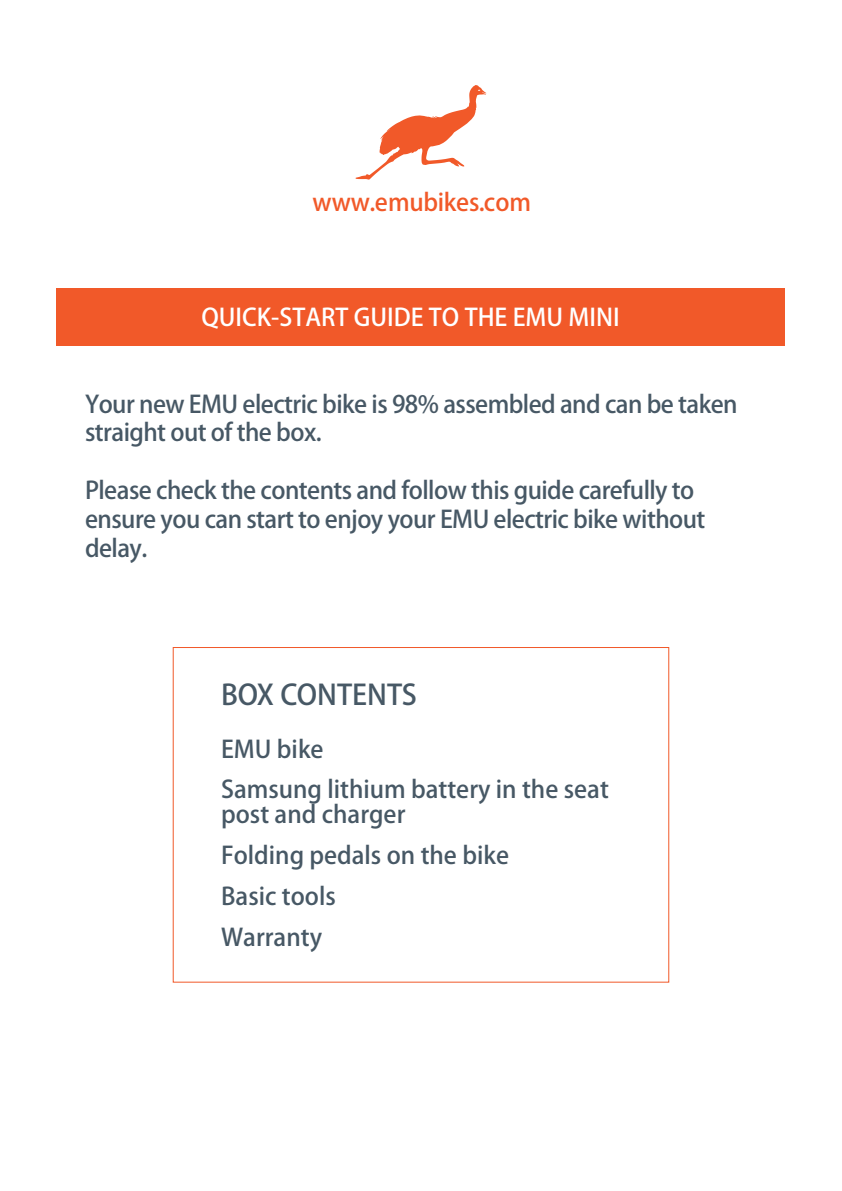
<style>
.page{position:relative;width:842px;height:1191px;background:#fff}
.page>*{position:absolute;margin:0;border:0;box-sizing:border-box;transform-origin:0 0}
.t1{font:28px "Gotham Bold G Bpc EUC H";color:#475865}
.t2{font:24px/28.8px "Apercu G Bpc EUC H";letter-spacing:-.025em;color:#475865}
.t3{font:24px/40.8px "Apercu G Bpc EUC H";color:#475865}
.t4{font:24px "Gotham Bold G Bpc EUC H";color:#fff}
.t5{font:24px "Apercu G Bpc EUC H";letter-spacing:-.005em;color:#f15929}
</style>
<div class="page">
<div style="left:57px;top:288px;width:728px;height:57px;background:#f15929"></div>
<svg style="left:355px;top:85px;width:131px;height:95px"></svg>
<p class="t5" style="left:312px;top:188px;width:220px">www.emubikes.com</p>
<p class="t4" style="left:201px;top:303px;width:420px">QUICK-START GUIDE TO THE EMU MINI</p>
<p class="t2" style="left:85px;top:390px;width:654px">Your new EMU electric bike is 98% assembled and can be taken straight out of the box.</p>
<p class="t2" style="left:85px;top:476px;width:622px">Please check the contents and follow this guide carefully to ensure you can start to enjoy your EMU electric bike without delay.</p>
<p class="t1" style="left:221px;top:678px;width:197px">BOX CONTENTS</p>
<p class="t3" style="left:221px;top:729px;width:389px">EMU bike<br>Samsung lithium battery in the seat</p>
<p class="t3" style="left:221px;top:794px;width:289px">post and charger<br>Folding pedals on the bike<br>Basic tools<br>Warranty</p>
</div>
